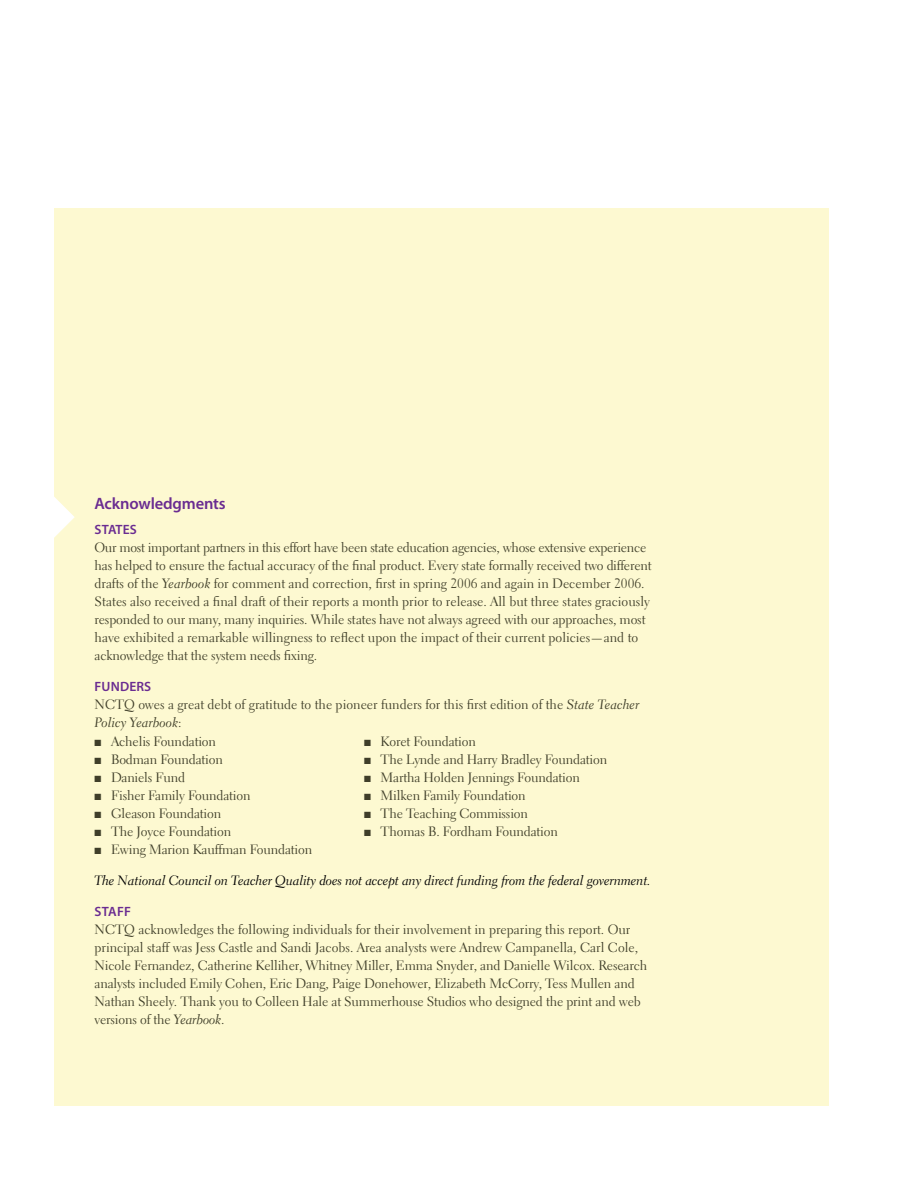
<style>
.page{position:relative;width:918px;height:1188px;background:#fff}
.page>*{position:absolute;margin:0;border:0;box-sizing:border-box;transform-origin:0 0}
.t1{font:600 16.5px "Myriad Pro";letter-spacing:-.01em;color:#6a2c91}
.t2{font:13.5px/18px "Electra LH";letter-spacing:-.01em;color:#3f3e29}
.t3{font:13.5px "Electra LH Cursive";letter-spacing:-.01em;color:#000}
.t4{font:600 13.5px "Myriad Pro";letter-spacing:.01em;color:#6a2c91}
.t5{font:13.5px "Electra LH Cursive";color:#3f3e29}
.s1{font-family:"Electra LH Cursive"}
.s2{font-family:"Electra LH"}
</style>
<div class="page">
<div style="left:54px;top:208px;width:775px;height:898px;background:#fdf9d1"></div>
<svg style="left:54px;top:495px;width:21px;height:44px"></svg>
<p class="t1" style="left:94px;top:493px;width:133px">Acknowledgments</p>
<p class="t4" style="left:95px;top:521px;width:42px">States</p>
<p class="t2" style="left:94px;top:538px;width:559px">Our most important partners in this effort have been state education agencies, whose extensive experience has helped to ensure the factual accuracy of the final product. Every state formally received two different drafts of the <span class="s1">Yearbook</span> for comment and correction, first in spring 2006 and again in December 2006.<br>States also received a final draft of their reports a month prior to release. All but three states graciously responded to our many, many inquiries. While states have not always agreed with our approaches, most have exhibited a remarkable willingness to reflect upon the impact of their current policies—and to acknowledge that the system needs fixing.</p>
<p class="t4" style="left:95px;top:678px;width:57px">Funders</p>
<p class="t2" style="left:94px;top:696px;width:546px">NCTQ owes a great debt of gratitude to the pioneer funders for this first edition of the <span class="s1">State Teacher</span></p>
<p class="t5" style="left:94px;top:715px;width:89px">Policy Yearbook<span class="s2">:</span></p>
<p class="t2" style="left:94px;top:733px;width:123px">■ Achelis Foundation</p>
<p class="t2" style="left:94px;top:751px;width:130px">■ Bodman Foundation</p>
<p class="t2" style="left:94px;top:769px;width:92px">■ Daniels Fund</p>
<p class="t2" style="left:94px;top:787px;width:158px">■ Fisher Family Foundation</p>
<p class="t2" style="left:94px;top:805px;width:128px">■ Gleason Foundation</p>
<p class="t2" style="left:94px;top:823px;width:138px">■ The Joyce Foundation</p>
<p class="t2" style="left:94px;top:841px;width:219px">■ Ewing Marion Kauffman Foundation</p>
<p class="t2" style="left:364px;top:733px;width:113px">■ Koret Foundation</p>
<p class="t2" style="left:364px;top:751px;width:245px">■ The Lynde and Harry Bradley Foundation</p>
<p class="t2" style="left:364px;top:769px;width:217px">■ Martha Holden Jennings Foundation</p>
<p class="t2" style="left:364px;top:787px;width:163px">■ Milken Family Foundation</p>
<p class="t2" style="left:364px;top:805px;width:165px">■ The Teaching Commission</p>
<p class="t2" style="left:364px;top:823px;width:195px">■ Thomas B. Fordham Foundation</p>
<p class="t3" style="left:94px;top:872px;width:558px">The National Council on Teacher Quality does not accept any direct funding from the federal government.</p>
<p class="t4" style="left:95px;top:903px;width:16px">Staff</p>
<p class="t2" style="left:94px;top:921px;width:554px">NCTQ acknowledges the following individuals for their involvement in preparing this report. Our principal staff was Jess Castle and Sandi Jacobs. Area analysts were Andrew Campanella, Carl Cole, Nicole Fernandez, Catherine Kelliher, Whitney Miller, Emma Snyder, and Danielle Wilcox. Research analysts included Emily Cohen, Eric Dang, Paige Donehower, Elizabeth McCorry, Tess Mullen and Nathan Sheely. Thank you to Colleen Hale at Summerhouse Studios who designed the print and web versions of the <span class="s1">Yearbook</span>.</p>
</div>
